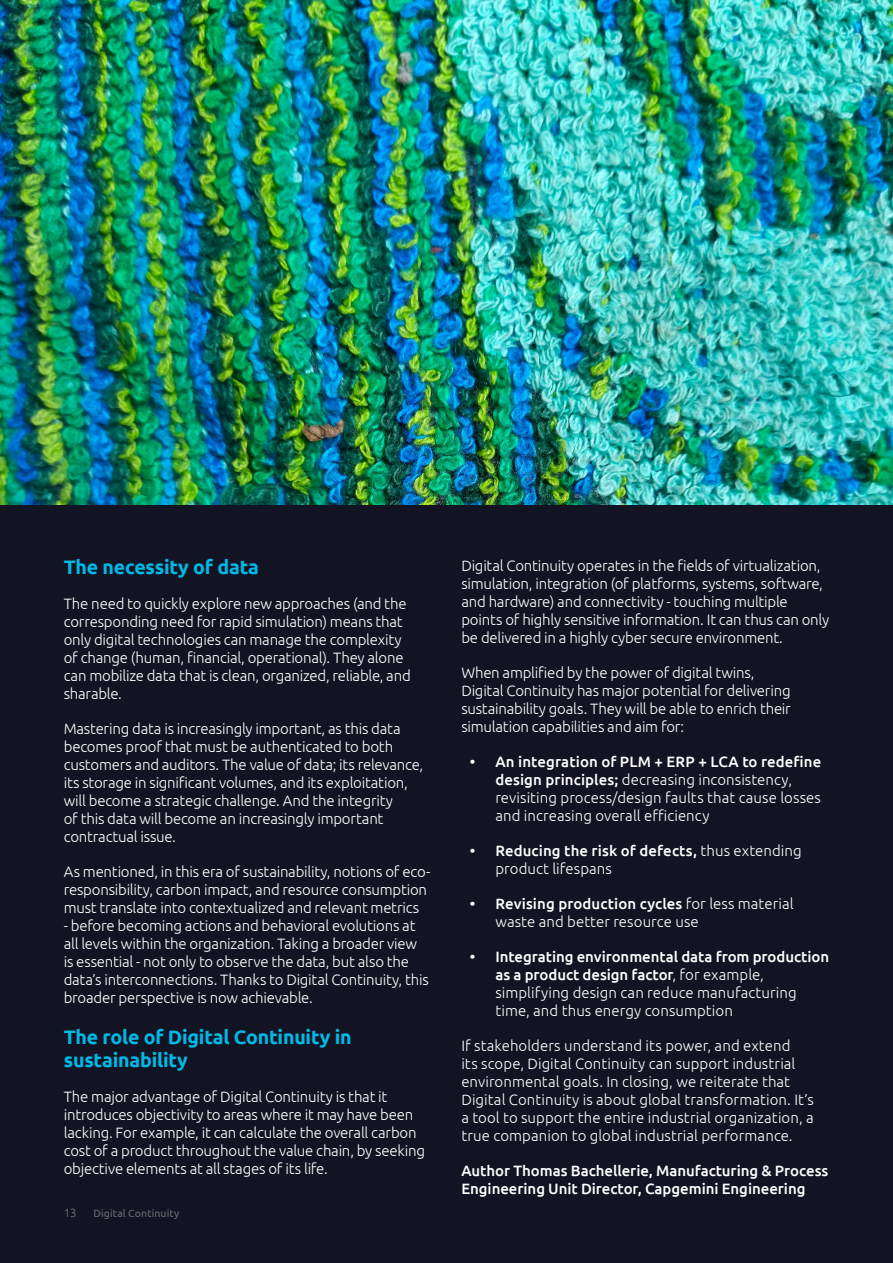
<style>
.page{position:relative;width:893px;height:1263px;background:#fff}
.page>*{position:absolute;margin:0;border:0;box-sizing:border-box;transform-origin:0 0}
.text{font:700 19.5px/23.4px "Ubuntu";letter-spacing:-.01em;color:#00b9e7}
.text-2{font:300 15px/18px "Ubuntu";letter-spacing:-.015em;color:#fff}
.text-3{font:300 15px/18px "Ubuntu";letter-spacing:.005em;color:#fff}
.text-4{font:500 15px/18px "Ubuntu";letter-spacing:-.005em;color:#fff}
.t1{font:300 12px "Ubuntu";color:#76787b}
.t2{font:10.5px "Ubuntu";letter-spacing:.01em;color:#6c6d70}
.s1{font-weight:500}
</style>
<div class="page">
<div style="left:0;top:505px;width:893px;height:758px;background:#121423"></div>
<img style="left:0;top:0;width:893px;height:505px">
<p class="text" style="left:64px;top:555px;width:197px">The necessity of data</p>
<p class="text-2" style="left:64px;top:594px;width:348px">The need to quickly explore new approaches (and the corresponding need for rapid simulation) means that only digital technologies can manage the complexity of change (human, financial, operational). They alone can mobilize data that is clean, organized, reliable, and sharable.</p>
<p class="text-2" style="left:64px;top:719px;width:361px">Mastering data is increasingly important, as this data becomes proof that must be authenticated to both customers and auditors. The value of data; its relevance, its storage in significant volumes, and its exploitation, will become a strategic challenge. And the integrity<br>of this data will become an increasingly important contractual issue.</p>
<p class="text-2" style="left:64px;top:862px;width:368px">As mentioned, in this era of sustainability, notions of eco&shy;responsibility, carbon impact, and resource consumption must translate into contextualized and relevant metrics</p>
<p class="text-2" style="left:64px;top:916px;width:366px">- before becoming actions and behavioral evolutions at all levels within the organization. Taking a broader view is essential - not only to observe the data, but also the data’s interconnections. Thanks to Digital Continuity, this broader perspective is now achievable.</p>
<p class="text" style="left:64px;top:1024px;width:289px">The role of Digital Continuity in sustainability</p>
<p class="text-2" style="left:64px;top:1087px;width:363px">The major advantage of Digital Continuity is that it introduces objectivity to areas where it may have been lacking. For example, it can calculate the overall carbon cost of a product throughout the value chain, by seeking objective elements at all stages of its life.</p>
<p class="t1" style="left:64px;top:1205px;width:14px">13</p>
<p class="t2" style="left:94px;top:1207px;width:87px">Digital Continuity</p>
<p class="text-2" style="left:461px;top:556px;width:369px">Digital Continuity operates in the fields of virtualization, simulation, integration (of platforms, systems, software, and hardware) and connectivity - touching multiple points of highly sensitive information. It can thus can only be delivered in a highly cyber secure environment.</p>
<p class="text-2" style="left:461px;top:663px;width:331px">When amplified by the power of digital twins, Digital Continuity has major potential for delivering sustainability goals. They will be able to enrich their simulation capabilities and aim for:</p>
<p class="text-3" style="left:495px;top:752px;width:327px;text-indent:-26px"><span class="s1">• An integration of PLM + ERP + LCA to redefine design principles;</span> decreasing inconsistency, revisiting process/design faults that cause losses and increasing overall efficiency</p>
<p class="text-3" style="left:495px;top:841px;width:308px;text-indent:-26px"><span class="s1">• Reducing the risk of defects,</span> thus extending product lifespans</p>
<p class="text-3" style="left:495px;top:894px;width:300px;text-indent:-26px"><span class="s1">• Revising production cycles</span> for less material waste and better resource use</p>
<p class="text-3" style="left:495px;top:947px;width:335px;text-indent:-26px"><span class="s1">• Integrating environmental data from production as a product design factor</span>, for example, simplifying design can reduce manufacturing time, and thus energy consumption</p>
<p class="text-3" style="left:461px;top:1036px;width:354px">If stakeholders understand its power, and extend<br>its scope, Digital Continuity can support industrial environmental goals. In closing, we reiterate that Digital Continuity is about global transformation. It’s a tool to support the entire industrial organization, a true companion to global industrial performance.</p>
<p class="text-4" style="left:461px;top:1161px;width:369px">Author Thomas Bachellerie, Manufacturing &amp; Process<br>Engineering Unit Director, Capgemini Engineering</p>
</div>
